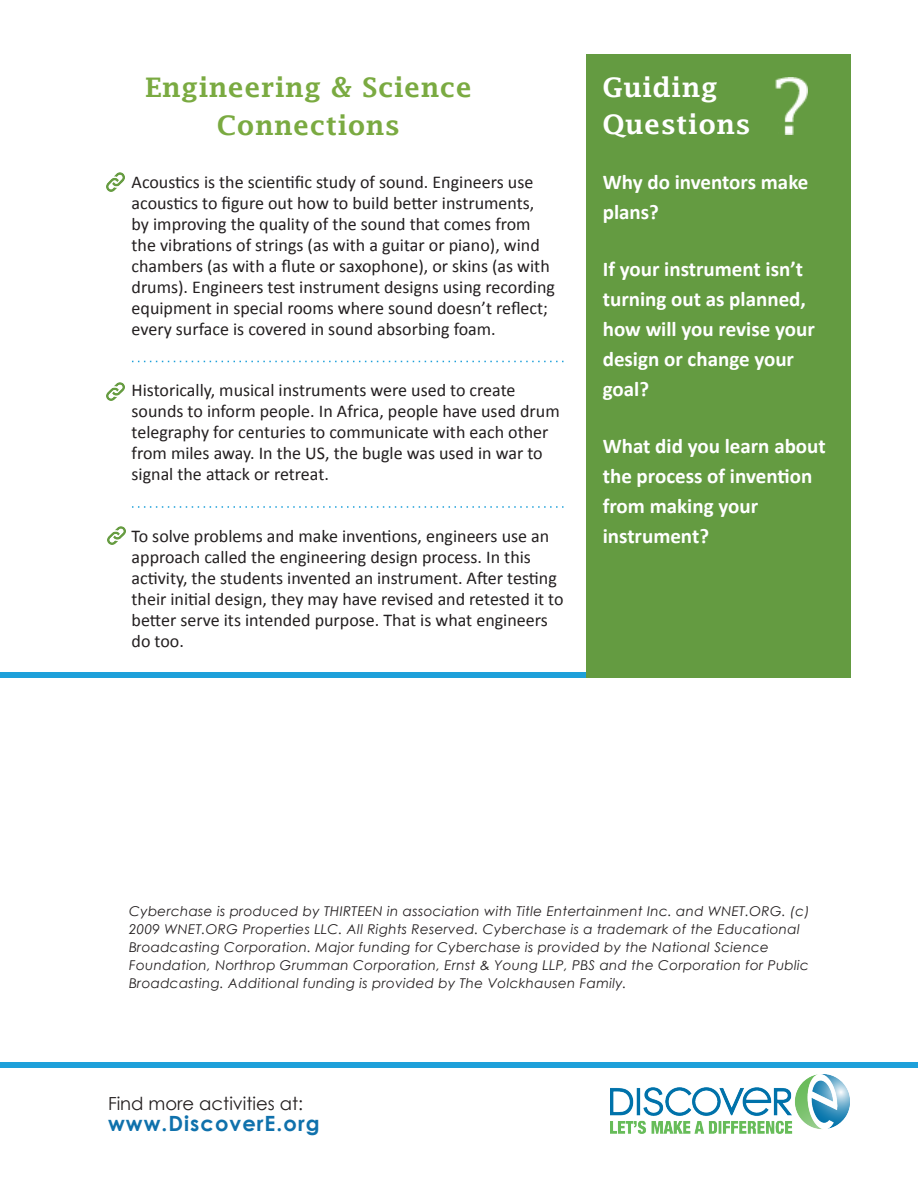
<style>
.page{position:relative;width:918px;height:1188px;background:#fff}
.page>*{position:absolute;margin:0;border:0;box-sizing:border-box;transform-origin:0 0}
.t1{font:600 27px/37.5px "Lucida Fax";letter-spacing:.02em;color:#7aaa41;text-align:center}
.t2{font:600 27px "Lucida Fax";letter-spacing:.02em;color:#fff}
.t3{font:700 21px/30px "Calibri";color:#fff}
.t4{font:700 21px "Century Gothic";letter-spacing:.05em;color:#0f71ac}
.t5{font:18px/21px "Calibri";color:#231f20}
.t6{font:18px "Century Gothic";color:#231f20}
.t7{font:italic 13.5px/18px "Century Gothic";letter-spacing:.025em;color:#231f20}
</style>
<div class="page">
<div style="left:0;top:1062px;width:918px;height:6px;background:#1ea0da"></div>
<div style="left:0;top:672px;width:586px;height:6px;background:#1ea0da"></div>
<div style="left:586px;top:54px;width:264px;height:624px;background:#649b41"></div>
<svg style="left:132px;top:506px;width:432px;height:2px"></svg>
<svg style="left:132px;top:361px;width:432px;height:1px"></svg>
<img style="left:610px;top:1074px;width:239px;height:60px">
<img style="left:106px;top:173px;width:19px;height:18px">
<img style="left:107px;top:526px;width:18px;height:19px">
<img style="left:106px;top:382px;width:19px;height:18px">
<img style="left:775px;top:78px;width:33px;height:57px">
<p class="t1" style="left:145px;top:69px;width:328px">Engineering &amp; Science<br>Connections</p>
<p class="t5" style="left:132px;top:171px;width:425px">Acoustics is the scientific study of sound. Engineers use acoustics to figure out how to build better instruments, by improving the quality of the sound that comes from the vibrations of strings (as with a guitar or piano), wind chambers (as with a flute or saxophone), or skins (as with drums). Engineers test instrument designs using recording equipment in special rooms where sound doesn’t reflect; every surface is covered in sound absorbing foam.</p>
<p class="t5" style="left:132px;top:379px;width:430px">Historically, musical instruments were used to create sounds to inform people. In Africa, people have used drum telegraphy for centuries to communicate with each other from miles away. In the US, the bugle was used in war to signal the attack or retreat.</p>
<p class="t5" style="left:132px;top:525px;width:433px">To solve problems and make inventions, engineers use an approach called the engineering design process. In this activity, the students invented an instrument. After testing their initial design, they may have revised and retested it to better serve its intended purpose. That is what engineers do too.</p>
<p class="t2" style="left:602px;top:72px;width:117px">Guiding</p>
<p class="t2" style="left:602px;top:109px;width:150px">Questions</p>
<p class="t3" style="left:603px;top:166px;width:207px">Why do inventors make plans?</p>
<p class="t3" style="left:603px;top:253px;width:214px">If your instrument isn’t turning out as planned, how will you revise your design or change your goal?</p>
<p class="t3" style="left:603px;top:430px;width:225px">What did you learn about the process of invention from making your instrument?</p>
<p class="t7" style="left:129px;top:902px;width:682px">Cyberchase is produced by THIRTEEN in association with Title Entertainment Inc. and WNET.ORG. (c)<br>2009 WNET.ORG Properties LLC. All Rights Reserved. Cyberchase is a trademark of the Educational Broadcasting Corporation. Major funding for Cyberchase is provided by the National Science Foundation, Northrop Grumman Corporation, Ernst &amp; Young LLP, PBS and the Corporation for Public Broadcasting. Additional funding is provided by The Volckhausen Family.</p>
<p class="t6" style="left:108px;top:1092px;width:197px">Find more activities at:</p>
<p class="t4" style="left:108px;top:1110px;width:213px">www.DiscoverE.org</p>
</div>
